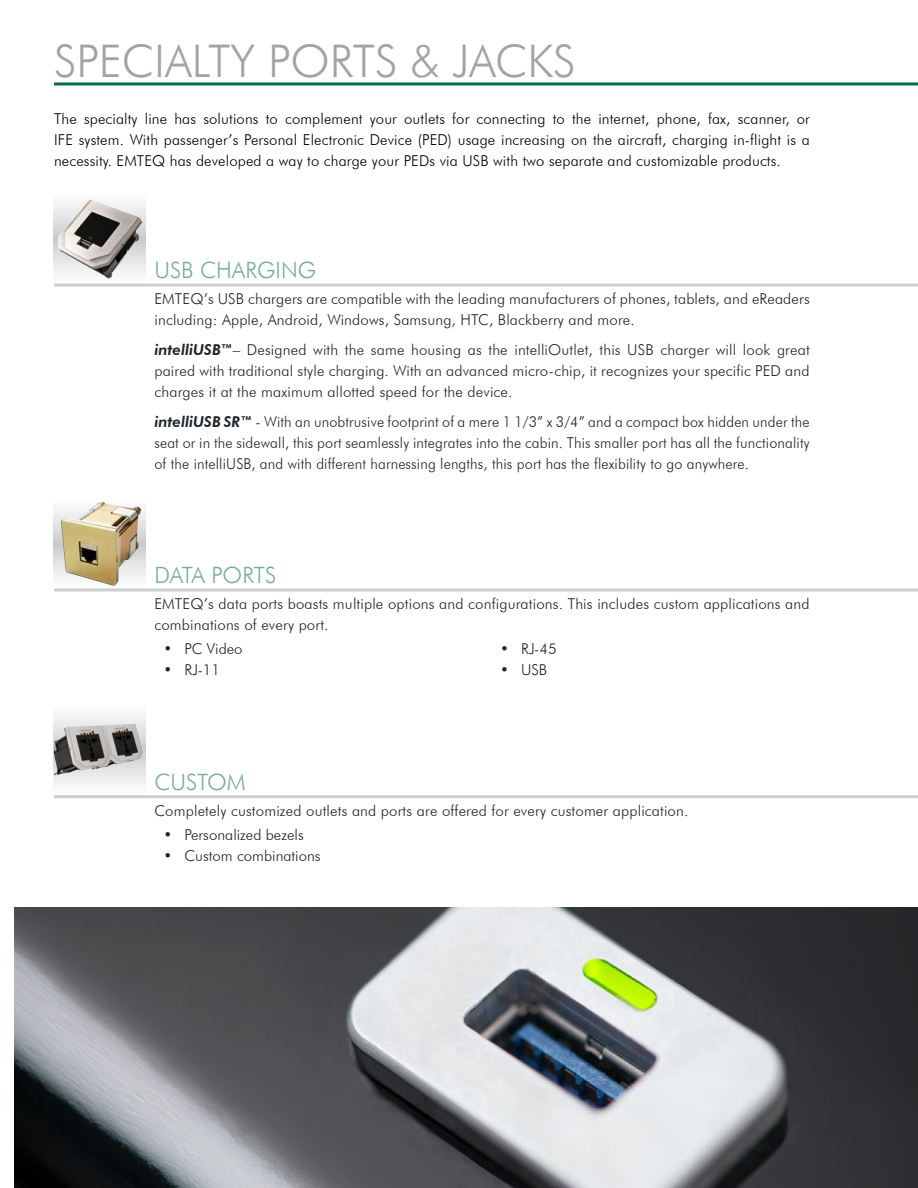
<style>
.page{position:relative;width:918px;height:1188px;background:#fff}
.page>*{position:absolute;margin:0;border:0;box-sizing:border-box;transform-origin:0 0}
.t1{font:300 45px "Futura BT";color:#a2a3a4}
.t2{font:300 22.5px "Futura BT";color:#77ae92}
.t3{font:300 22.5px "Futura BT";letter-spacing:-.02em;color:#77ae92}
.t4{font:300 15px/21px "Futura BT";letter-spacing:.01em;color:#1e252c}
.t5{font:300 15px/21px "Futura BT";letter-spacing:.01em;color:#000;text-align:justify}
.s1{font-weight:800;font-style:italic}
</style>
<div class="page">
<img style="left:14px;top:907px;width:904px;height:281px">
<img style="left:54px;top:199px;width:92px;height:80px">
<img style="left:54px;top:502px;width:92px;height:87px">
<img style="left:54px;top:715px;width:92px;height:71px">
<hr style="left:54px;top:82px;width:864px;height:3px;background:#00703c">
<hr style="left:54px;top:284px;width:864px;height:3px;background:#cdcece">
<hr style="left:54px;top:589px;width:864px;height:3px;background:#cdcece">
<hr style="left:54px;top:795px;width:864px;height:3px;background:#cdcece">
<h1 class="t1" style="left:54px;top:34px;width:523px">SPECIALTY PORTS &amp; JACKS</h1>
<p class="t5" style="left:54px;top:108px;width:757px">The specialty line has solutions to complement your outlets for connecting to the internet, phone, fax, scanner, or IFE system. With passenger’s Personal Electronic Device (PED) usage increasing on the aircraft, charging in-flight is a necessity. EMTEQ has developed a way to charge your PEDs via USB with two separate and customizable products.</p>
<h2 class="t2" style="left:154px;top:256px;width:163px">USB CHARGING</h2>
<p class="t4" style="left:154px;top:288px;width:657px">EMTEQ’s USB chargers are compatible with the leading manufacturers of phones, tablets, and eReaders including: Apple, Android, Windows, Samsung, HTC, Blackberry and more.</p>
<p class="t4" style="left:154px;top:339px;width:657px;text-align:justify"><span class="s1">intelliUSB™</span>– Designed with the same housing as the intelliOutlet, this USB charger will look great paired with traditional style charging. With an advanced micro-chip, it recognizes your specific PED and charges it at the maximum allotted speed for the device.</p>
<p class="t4" style="left:154px;top:411px;width:657px;text-align:justify"><span class="s1">intelliUSB SR™</span> - With an unobtrusive footprint of a mere 1 1/3” x 3/4” and a compact box hidden under the seat or in the sidewall, this port seamlessly integrates into the cabin. This smaller port has all the functionality of the intelliUSB, and with different harnessing lengths, this port has the flexibility to go anywhere.</p>
<h2 class="t3" style="left:154px;top:561px;width:123px">DATA PORTS</h2>
<p class="t4" style="left:154px;top:593px;width:657px">EMTEQ’s data ports boasts multiple options and configurations. This includes custom applications and combinations of every port.</p>
<p class="t4" style="left:163px;top:638px;width:81px">• PC Video</p>
<p class="t4" style="left:163px;top:659px;width:58px">• RJ-11</p>
<h2 class="t2" style="left:154px;top:768px;width:93px">CUSTOM</h2>
<p class="t4" style="left:500px;top:638px;width:58px">• RJ-45</p>
<p class="t4" style="left:500px;top:659px;width:49px">• USB</p>
<p class="t4" style="left:154px;top:800px;width:536px">Completely customized outlets and ports are offered for every customer application.</p>
<p class="t4" style="left:163px;top:824px;width:142px">• Personalized bezels</p>
<p class="t4" style="left:163px;top:845px;width:159px">• Custom combinations</p>
</div>
